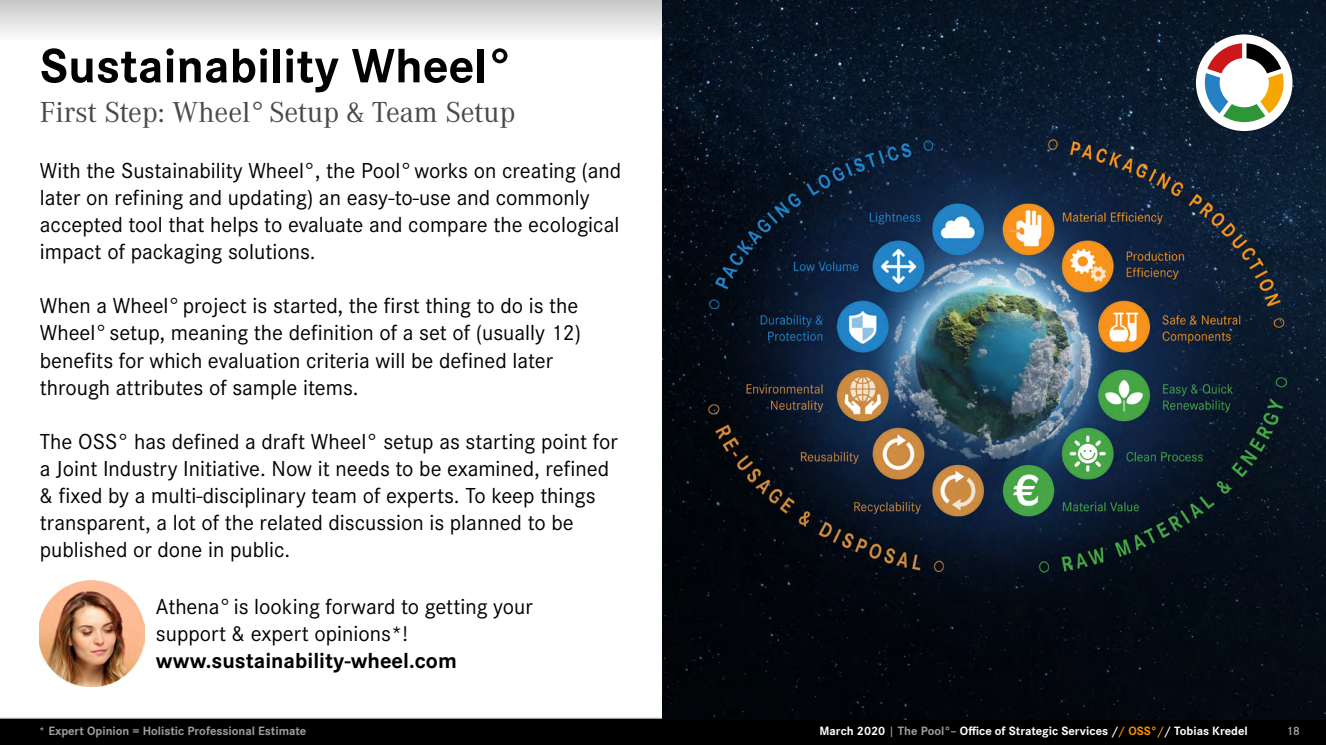
<style>
.page{position:relative;width:1326px;height:745px;background:#fff}
.page>*{position:absolute;margin:0;border:0;box-sizing:border-box;transform-origin:0 0}
.t1{font:700 50px "Corporate S";color:#020203}
.t2{font:30px "Corporate A";color:#4a4a49}
.t3{font:22.5px/27px "Corporate S";color:#020203}
.t4{font:700 22.5px "Corporate S";color:#020203}
.t5{font:700 12.5px "Corporate S";color:#fff}
.t6{font:700 12.5px "Corporate S";color:#9d9d9d}
.t7{font:12.5px "Corporate S";color:#9d9d9d}
.s1{font-weight:500;color:#9d9d9d}
.s2{color:#9d9d9d}
.s3{color:#f39000}
</style>
<div class="page">
<div style="left:0;top:718px;width:1325px;height:26px;background:#000"></div>
<hr style="left:0;top:717px;width:1325px;height:1px;background:#9d9d9d">
<div style="left:0;top:0;width:663px;height:43px;background:linear-gradient(to bottom,#c7c7c7,#fff)"></div>
<img style="left:663px;top:0;width:662px;height:718px">
<img style="left:39px;top:580px;width:106px;height:105px">
<div style="left:1195px;top:34px;width:97px;height:97px;background:#fff;border-radius:50%"></div>
<svg style="left:1203px;top:43px;width:81px;height:80px"></svg>
<h1 class="t1" style="left:40px;top:31px;width:474px">Sustainability Wheel°</h1>
<h2 class="t2" style="left:40px;top:91px;width:477px">First Step: Wheel° Setup &amp; Team Setup</h2>
<p class="t3" style="left:40px;top:156px;width:583px">With the Sustainability Wheel°, the Pool° works on creating (and later on refining and updating) an easy-to-use and commonly accepted tool that helps to evaluate and compare the ecological impact of packaging solutions.</p>
<p class="t3" style="left:40px;top:291px;width:542px">When a Wheel° project is started, the first thing to do is the Wheel° setup, meaning the definition of a set of (usually 12) benefits for which evaluation criteria will be defined later through attributes of sample items.</p>
<p class="t3" style="left:40px;top:426px;width:579px">The OSS° has defined a draft Wheel° setup as starting point for a Joint Industry Initiative. Now it needs to be examined, refined &amp; fixed by a multi-disciplinary team of experts. To keep things transparent, a lot of the related discussion is planned to be published or done in public.</p>
<p class="t3" style="left:156px;top:591px;width:378px">Athena° is looking forward to getting your support &amp; expert opinions*!</p>
<p class="t4" style="left:156px;top:644px;width:302px">www.sustainability-wheel.com</p>
<p class="t6" style="left:39px;top:721px;width:269px">* Expert Opinion = Holistic Professional Estimate</p>
<p class="t5" style="left:819px;top:721px;width:429px">March 2020 <span class="s1">|</span> <span class="s2">The Pool°–</span> Office of Strategic Services /<span class="s3">/ OSS°/</span>/ Tobias Kredel</p>
<p class="t7" style="left:1286px;top:722px;width:15px">18</p>
</div>
